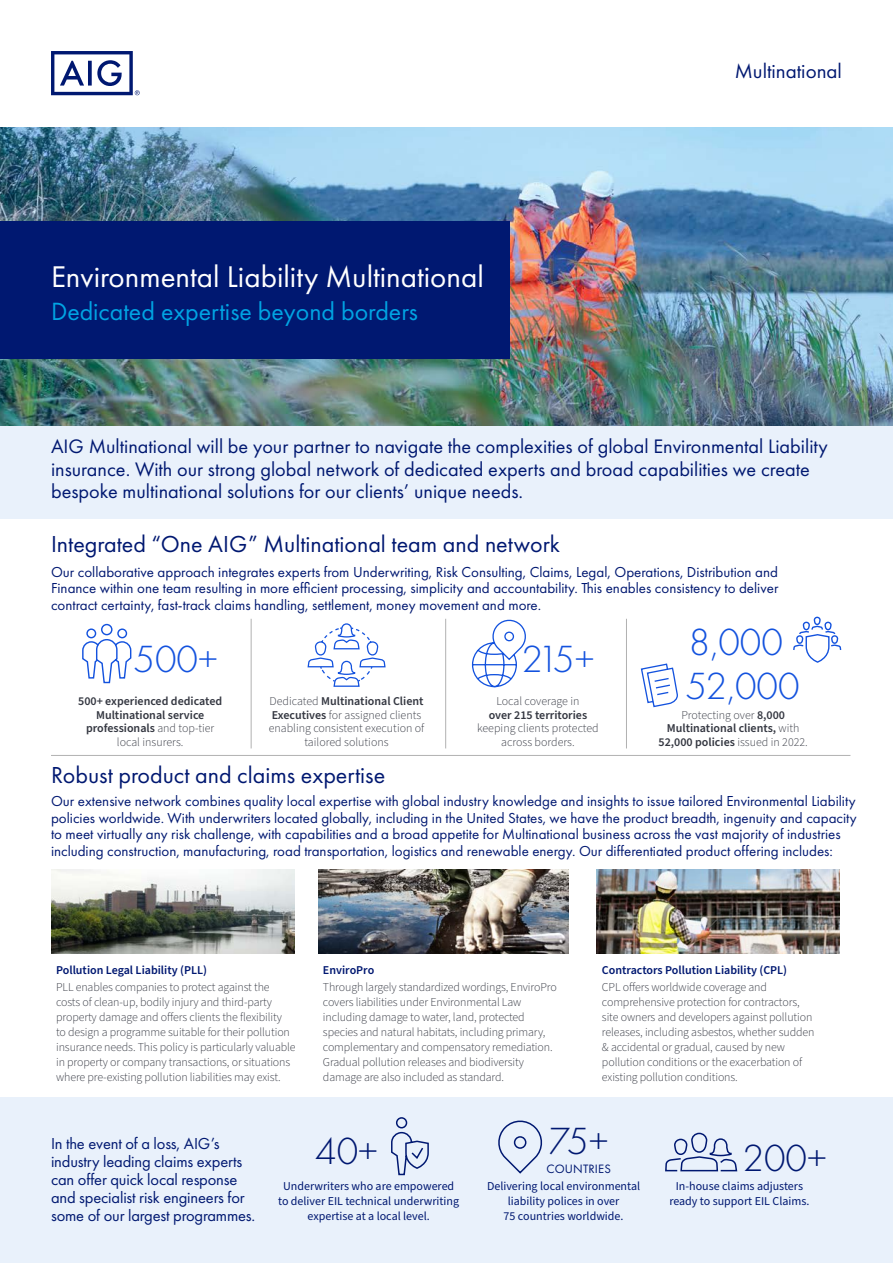
<style>
.page{position:relative;width:893px;height:1263px;background:#fff}
.page>*{position:absolute;margin:0;border:0;box-sizing:border-box;transform-origin:0 0}
.stat{font:300 39.3px "Futura PT";color:#1352de}
.bottom_stat{font:300 39.3px "Futura PT";color:#001871}
.main_heading{font:31.05px "Futura PT";color:#fff}
.main_subhead{font:25.8px "Futura PT";color:#00a4e3}
.blue_subhead{font:24px "Futura PT";color:#001871}
.business_area{font:21px "Futura PT";color:#001871}
.intro_copy{font:20.25px/22.5px "Futura PT";color:#001871}
.claims_intro{font:16.5px/18px "Futura PT";letter-spacing:-.01em;color:#001871}
.integrated_copy{font:15px/16.5px "Futura PT";color:#001871;text-align:justify}
.stat_under_text{font:12.6px "Futura PT";letter-spacing:.01em;color:#001871}
.robust_copy{font:300 12px/15px "Source Sans Pro";letter-spacing:-.01em;color:#343741}
.claims_under_icon{font:12px/15px "Source Sans Pro";color:#001871;text-align:center}
.understat{font:300 12px/13.5px "Source Sans Pro";color:#343741;text-align:center}
.understat-2{font:600 12px/13.5px "Source Sans Pro";color:#343741;text-align:center}
.robust_subhead{font:600 12px "Source Sans Pro";color:#001871}
.s1{font-weight:300}
.s2{font-weight:600}
</style>
<div class="page">
<div style="left:0;top:423px;width:893px;height:96px;background:#e9f1fb"></div>
<div style="left:0;top:1097px;width:893px;height:166px;background:#e9f1fb"></div>
<img style="left:0;top:128px;width:893px;height:297px">
<svg style="left:51px;top:51px;width:89px;height:44px"></svg>
<div style="left:0;top:221px;width:509px;height:137px;background:#001871"></div>
<hr style="left:51px;top:755px;width:799px;height:1px;background:#b1b1b1">
<hr style="left:251px;top:619px;width:1px;height:129px;background:#b1b1b1">
<hr style="left:626px;top:619px;width:1px;height:129px;background:#b1b1b1">
<hr style="left:445px;top:619px;width:1px;height:129px;background:#b1b1b1">
<svg style="left:82px;top:623px;width:50px;height:61px"></svg>
<svg style="left:307px;top:623px;width:79px;height:64px"></svg>
<svg style="left:471px;top:619px;width:55px;height:69px"></svg>
<svg style="left:640px;top:663px;width:38px;height:45px"></svg>
<svg style="left:793px;top:616px;width:49px;height:47px"></svg>
<img style="left:51px;top:870px;width:243px;height:84px">
<img style="left:319px;top:870px;width:250px;height:84px">
<img style="left:597px;top:870px;width:243px;height:84px">
<svg style="left:665px;top:1132px;width:73px;height:40px"></svg>
<svg style="left:498px;top:1120px;width:45px;height:54px"></svg>
<svg style="left:391px;top:1117px;width:38px;height:59px"></svg>
<h1 class="main_heading" style="left:51px;top:259px;width:434px">Environmental Liability Multinational</h1>
<h2 class="main_subhead" style="left:51px;top:296px;width:368px">Dedicated expertise beyond borders</h2>
<p class="business_area" style="left:735px;top:58px;width:109px">Multinational</p>
<p class="intro_copy" style="left:51px;top:435px;width:778px">AIG Multinational will be your partner to navigate the complexities of global Environmental Liability insurance. With our strong global network of dedicated experts and broad capabilities we create bespoke multinational solutions for our clients’ unique needs.</p>
<h2 class="blue_subhead" style="left:51px;top:530px;width:510px">Integrated “One AIG” Multinational team and network</h2>
<p class="integrated_copy" style="left:51px;top:563px;width:729px">Our collaborative approach integrates experts from Underwriting, Risk Consulting, Claims, Legal, Operations, Distribution and Finance within one team resulting in more efficient processing, simplicity and accountability. This enables consistency to deliver contract certainty, fast-track claims handling, settlement, money movement and more.</p>
<p class="stat" style="left:134px;top:637px;width:86px">500+</p>
<p class="stat" style="left:521px;top:637px;width:74px">215+</p>
<p class="stat" style="left:689px;top:619px;width:96px">8,000</p>
<p class="stat" style="left:685px;top:663px;width:116px">52,000</p>
<p class="understat-2" style="left:659px;top:708px;width:151px"><span class="s1">Protecting over</span> 8,000<br>Multinational clients, <span class="s1">with<br></span>52,000 policies <span class="s1">issued in 2022.</span></p>
<p class="understat" style="left:269px;top:695px;width:157px">Dedicated <span class="s2">Multinational Client<br>Executives</span> for assigned clients enabling consistent execution of tailored solutions</p>
<p class="understat" style="left:477px;top:695px;width:123px">Local coverage in<br><span class="s2">over 215 territories </span>keeping clients protected across borders.</p>
<p class="understat-2" style="left:78px;top:695px;width:145px">500+ experienced dedicated<br>Multinational service professionals <span class="s1">and top-tier local insurers.</span></p>
<h2 class="blue_subhead" style="left:51px;top:760px;width:336px">Robust product and claims expertise</h2>
<p class="integrated_copy" style="left:51px;top:793px;width:807px;text-align:left">Our extensive network combines quality local expertise with global industry knowledge and insights to issue tailored Environmental Liability policies worldwide. With underwriters located globally, including in the United States, we have the product breadth, ingenuity and capacity to meet virtually any risk challenge, with capabilities and a broad appetite for Multinational business across the vast majority of industries including construction, manufacturing, road transportation, logistics and renewable energy. Our differentiated product offering includes:</p>
<h3 class="robust_subhead" style="left:56px;top:962px;width:152px">Pollution Legal Liability (PLL)</h3>
<p class="robust_copy" style="left:56px;top:980px;width:241px">PLL enables companies to protect against the costs of clean-up, bodily injury and third-party property damage and offers clients the flexibility<br>to design a programme suitable for their pollution insurance needs. This policy is particularly valuable in property or company transactions, or situations where pre-existing pollution liabilities may exist.</p>
<h3 class="robust_subhead" style="left:323px;top:962px;width:53px">EnviroPro</h3>
<p class="robust_copy" style="left:323px;top:980px;width:235px">Through largely standardized wordings, EnviroPro covers liabilities under Environmental Law including damage to water, land, protected species and natural habitats, including primary, complementary and compensatory remediation.<br>Gradual pollution releases and biodiversity damage are also included as standard.</p>
<h3 class="robust_subhead" style="left:602px;top:962px;width:187px">Contractors Pollution Liability (CPL)</h3>
<p class="robust_copy" style="left:602px;top:980px;width:214px">CPL offers worldwide coverage and comprehensive protection for contractors, site owners and developers against pollution releases, including asbestos, whether sudden &amp; accidental or gradual, caused by new pollution conditions or the exacerbation of existing pollution conditions.</p>
<h3 class="claims_intro" style="left:51px;top:1134px;width:206px">In the event of a loss, AIG’s industry leading claims experts can offer quick local response and specialist risk engineers for some of our largest programmes.</h3>
<p class="bottom_stat" style="left:549px;top:1118px;width:61px">75+</p>
<p class="stat_under_text" style="left:547px;top:1161px;width:66px">COUNTRIES</p>
<p class="bottom_stat" style="left:315px;top:1129px;width:64px">40+</p>
<p class="bottom_stat" style="left:742px;top:1136px;width:86px">200+</p>
<p class="claims_under_icon" style="left:278px;top:1179px;width:183px">Underwriters who are empowered to deliver EIL technical underwriting expertise at a local level.</p>
<p class="claims_under_icon" style="left:487px;top:1179px;width:155px">Delivering local environmental liability polices in over<br>75 countries worldwide.</p>
<p class="claims_under_icon" style="left:669px;top:1179px;width:142px">In-house claims adjusters ready to support EIL Claims.</p>
</div>
